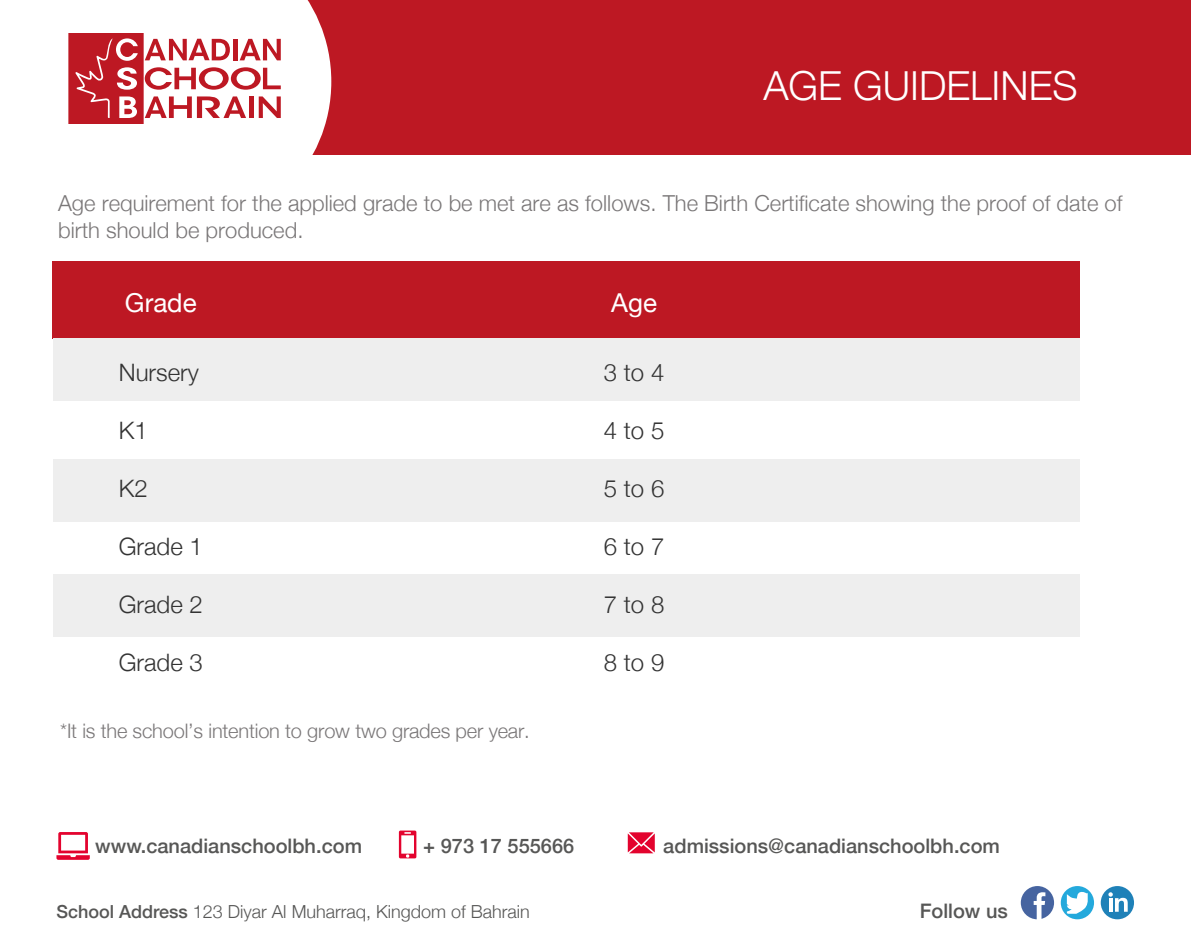
<style>
.page{position:relative;width:1191px;height:940px;background:#fff}
.page>*{position:absolute;margin:0;border:0;box-sizing:border-box;transform-origin:0 0}
.t1{font:300 40px "Helvetica Neue";color:#fff}
.t2{font:26px "Helvetica Neue";color:#fff}
.t3{font:300 24px "Helvetica Neue";color:#333}
.t4{font:300 22px/26.4px "Helvetica Neue";color:#7a7778}
.t5{font:500 20px "Helvetica Neue";color:#575756}
.t6{font:300 20px "Helvetica Neue";letter-spacing:-.01em;color:#7a7778}
.t7{font:300 18px "Helvetica Neue";color:#575756}
.s1{font-weight:500}
</style>
<div class="page">
<div style="left:284px;top:0;width:907px;height:155px;background:#bd1823"></div>
<svg style="left:284px;top:0;width:47px;height:155px;background:#f5dedf"></svg>
<svg style="left:68px;top:33px;width:213px;height:91px"></svg>
<div style="left:53px;top:261px;width:1027px;height:77px;background:#bd1823"></div>
<div style="left:53px;top:338px;width:1026px;height:62px;background:#eee"></div>
<div style="left:53px;top:459px;width:1026px;height:62px;background:#eee"></div>
<div style="left:53px;top:574px;width:1026px;height:62px;background:#eee"></div>
<div style="left:1020px;top:886px;width:34px;height:33px;background:#4664a0;border-radius:50%"></div>
<svg style="left:1033px;top:892px;width:12px;height:28px"></svg>
<svg style="left:1060px;top:886px;width:34px;height:33px"></svg>
<svg style="left:1066px;top:891px;width:21px;height:22px"></svg>
<div style="left:1100px;top:886px;width:34px;height:33px;background:#1f81b8;border-radius:50%"></div>
<svg style="left:1108px;top:892px;width:19px;height:19px"></svg>
<svg style="left:56px;top:832px;width:34px;height:27px"></svg>
<svg style="left:399px;top:830px;width:17px;height:28px"></svg>
<svg style="left:628px;top:832px;width:27px;height:21px"></svg>
<h1 class="t1" style="left:763px;top:54px;width:316px">AGE GUIDELINES</h1>
<p class="t4" style="left:58px;top:189px;width:1066px">Age requirement for the applied grade to be met are as follows. The Birth Certificate showing the proof of date of birth should be produced.</p>
<p class="t2" style="left:125px;top:284px;width:73px">Grade</p>
<p class="t2" style="left:611px;top:284px;width:47px">Age</p>
<p class="t3" style="left:119px;top:353px;width:82px">Nursery</p>
<p class="t3" style="left:119px;top:411px;width:30px">K1</p>
<p class="t3" style="left:604px;top:353px;width:62px">3 to 4</p>
<p class="t3" style="left:604px;top:411px;width:62px">4 to 5</p>
<p class="t3" style="left:119px;top:469px;width:30px">K2</p>
<p class="t3" style="left:604px;top:469px;width:62px">5 to 6</p>
<p class="t3" style="left:119px;top:527px;width:86px">Grade 1</p>
<p class="t3" style="left:604px;top:527px;width:62px">6 to 7</p>
<p class="t3" style="left:119px;top:585px;width:86px">Grade 2</p>
<p class="t3" style="left:604px;top:585px;width:62px">7 to 8</p>
<p class="t3" style="left:119px;top:643px;width:86px">Grade 3</p>
<p class="t3" style="left:604px;top:643px;width:62px">8 to 9</p>
<p class="t6" style="left:60px;top:714px;width:471px">*It is the school’s intention to grow two grades per year.</p>
<p class="t5" style="left:95px;top:829px;width:268px">www.canadianschoolbh.com</p>
<p class="t5" style="left:423px;top:829px;width:152px">+ 973 17 555666</p>
<p class="t5" style="left:663px;top:829px;width:338px">admissions@canadianschoolbh.com</p>
<p class="t7" style="left:56px;top:897px;width:475px"><span class="s1">School Address</span> 123 Diyar Al Muharraq, Kingdom of Bahrain</p>
<p class="t5" style="left:919px;top:894px;width:90px">Follow us</p>
</div>
